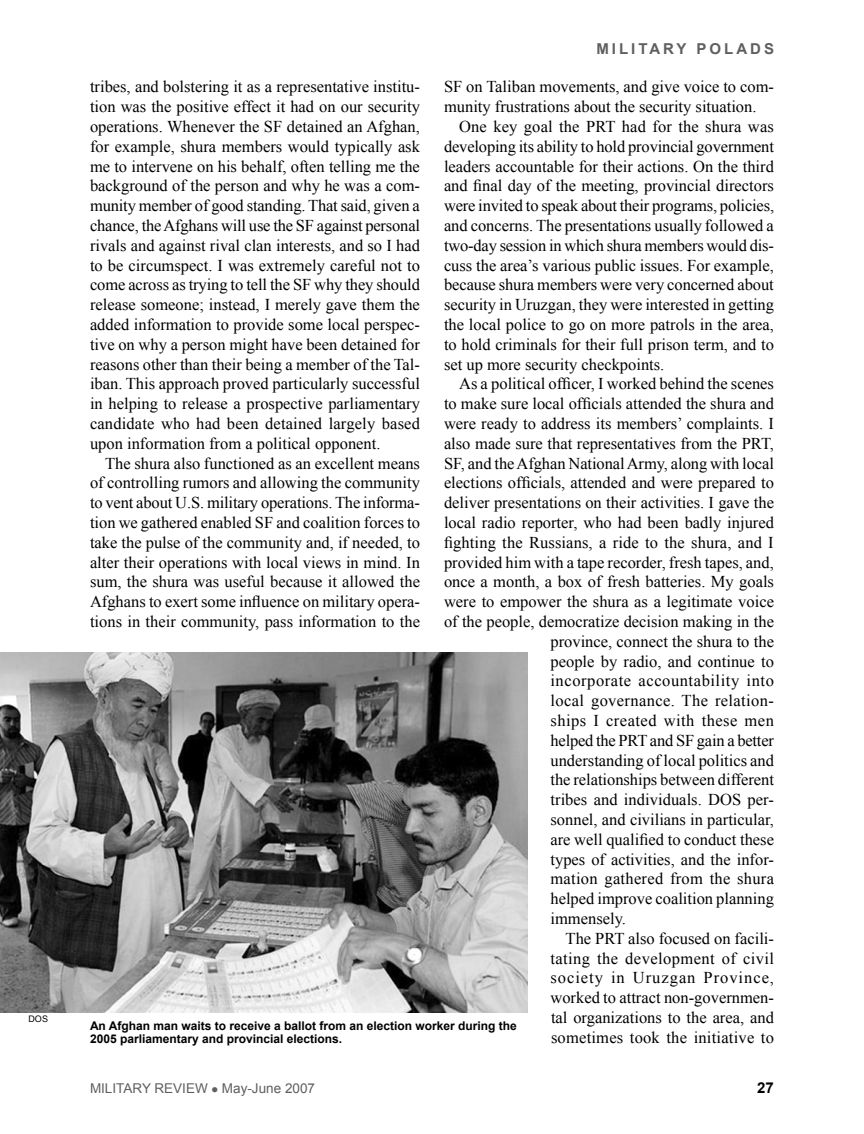
<style>
.page{position:relative;width:864px;height:1134px;background:#fff}
.page>*{position:absolute;margin:0;border:0;box-sizing:border-box;transform-origin:0 0}
.fob{font:16.5px/19.8px "Times New Roman";color:#000;text-align:justify}
.fob-2{font:16.5px "Times New Roman";letter-spacing:.035em;color:#000}
.fob-3{font:16.5px "Times New Roman";letter-spacing:.025em;color:#000}
.fob-4{font:16.5px "Times New Roman";letter-spacing:.03em;color:#000}
.t1{font:700 15px "Arial";letter-spacing:.2em;color:#5e5f5f}
.t2{font:700 15px "Arial";color:#000}
.t3{font:13.5px "Arial";color:#5e5f5f}
.cutline{font:700 12px/12.8px "Arial";color:#000}
.photocred{font:9px "Arial";color:#000}
</style>
<div class="page">
<img style="left:0;top:652px;width:528px;height:360px">
<p class="photocred" style="left:28px;top:1013px;width:21px">DOS</p>
<p class="t1" style="left:596px;top:39px;width:179px">MILITARY POLADS</p>
<p class="fob" style="left:90px;top:77px;width:332px">tribes, and bolstering it as a representative institu&shy;tion was the positive effect it had on our security operations. Whenever the SF detained an Afghan, for example, shura members would typically ask me to intervene on his behalf, often telling me the background of the person and why he was a com&shy;munity member of good standing. That said, given a chance, the Afghans will use the SF against personal rivals and against rival clan interests, and so I had to be circumspect. I was extremely careful not to come across as trying to tell the SF why they should release someone; instead, I merely gave them the added information to provide some local perspec&shy;tive on why a person might have been detained for reasons other than their being a member of the Tal&shy;iban. This approach proved particularly successful in helping to release a prospective parliamentary candidate who had been detained largely based upon information from a political opponent.</p>
<p class="fob" style="left:90px;top:453px;width:332px;text-indent:15px">The shura also functioned as an excellent means of controlling rumors and allowing the community to vent about U.S. military operations. The informa&shy;tion we gathered enabled SF and coalition forces to take the pulse of the community and, if needed, to alter their operations with local views in mind. In sum, the shura was useful because it allowed the Afghans to exert some influence on military opera&shy;tions in their community, pass information to the</p>
<p class="fob" style="left:444px;top:77px;width:331px">SF on Taliban movements, and give voice to com&shy;munity frustrations about the security situation.</p>
<p class="fob" style="left:459px;top:116px;width:138px">One key goal the PRT</p>
<p class="fob" style="left:444px;top:116px;width:332px;text-indent:178px">had for the shura was developing its ability to hold provincial government leaders accountable for their actions. On the third and final day of the meeting, provincial directors were invited to speak about their programs, policies, and concerns. The presentations usually followed a two-day session in which shura members would dis&shy;cuss the area’s various public issues. For example, because shura members were very concerned about security in Uruzgan, they were interested in getting the local police to go on more patrols in the area, to hold criminals for their full prison term, and to set up more security checkpoints.</p>
<p class="fob" style="left:459px;top:374px;width:316px">As a political officer, I worked behind the scenes</p>
<p class="fob" style="left:444px;top:394px;width:332px">to make sure local officials attended the shura and</p>
<p class="fob" style="left:444px;top:413px;width:332px">were ready to address its members’ complaints. I</p>
<p class="fob" style="left:444px;top:433px;width:331px">also made sure that representatives from the PRT,</p>
<p class="fob" style="left:444px;top:453px;width:331px">SF, and the Afghan National Army, along with local</p>
<p class="fob" style="left:444px;top:473px;width:331px">elections officials, attended and were prepared to</p>
<p class="fob" style="left:444px;top:493px;width:332px">deliver presentations on their activities. I gave the</p>
<p class="fob" style="left:444px;top:512px;width:332px">local radio reporter, who had been badly injured</p>
<p class="fob" style="left:444px;top:532px;width:331px">fighting the Russians, a ride to the shura, and I</p>
<p class="fob" style="left:444px;top:552px;width:331px">provided him with a tape recorder, fresh tapes, and,</p>
<p class="fob" style="left:444px;top:572px;width:332px">once a month, a box of fresh batteries. My goals</p>
<p class="fob" style="left:444px;top:592px;width:331px">were to empower the shura as a legitimate voice</p>
<p class="fob" style="left:444px;top:611px;width:332px">of the people, democratize decision making in the</p>
<p class="fob" style="left:550px;top:631px;width:225px">province, connect the shura to the</p>
<p class="fob" style="left:550px;top:651px;width:225px">people by radio, and continue to</p>
<p class="fob-2" style="left:550px;top:670px;width:225px">incorporate accountability into</p>
<p class="fob-3" style="left:550px;top:690px;width:225px">local governance. The relation-</p>
<p class="fob-4" style="left:550px;top:709px;width:225px">ships I created with these men</p>
<p class="fob" style="left:550px;top:730px;width:225px">helped the PRT and SF gain a better</p>
<p class="fob" style="left:550px;top:750px;width:225px">understanding of local politics and</p>
<p class="fob" style="left:550px;top:770px;width:225px">the relationships between different</p>
<p class="fob" style="left:550px;top:790px;width:225px">tribes and individuals. DOS per-</p>
<p class="fob" style="left:550px;top:809px;width:225px">sonnel, and civilians in particular,</p>
<p class="fob" style="left:550px;top:829px;width:225px">are well qualified to conduct these</p>
<p class="fob" style="left:550px;top:849px;width:225px">types of activities, and the infor-</p>
<p class="fob" style="left:550px;top:869px;width:225px">mation gathered from the shura</p>
<p class="fob" style="left:550px;top:889px;width:225px">helped improve coalition planning</p>
<p class="fob" style="left:550px;top:908px;width:77px">immensely.</p>
<p class="fob" style="left:566px;top:928px;width:41px">The PRT</p>
<p class="fob" style="left:550px;top:928px;width:225px;text-indent:78px">also focused on facili&shy;tating the development of civil society in Uruzgan Province, worked to attract non-governmen&shy;tal organizations to the area, and sometimes took the initiative to</p>
<p class="cutline" style="left:90px;top:1020px;width:428px">An Afghan man waits to receive a ballot from an election worker during the<br>2005 parliamentary and provincial elections.</p>
<p class="t3" style="left:90px;top:1080px;width:227px">MILITARY REVIEW ● MAY-JUNE 2007</p>
<p class="t2" style="left:757px;top:1078px;width:18px">27</p>
</div>
